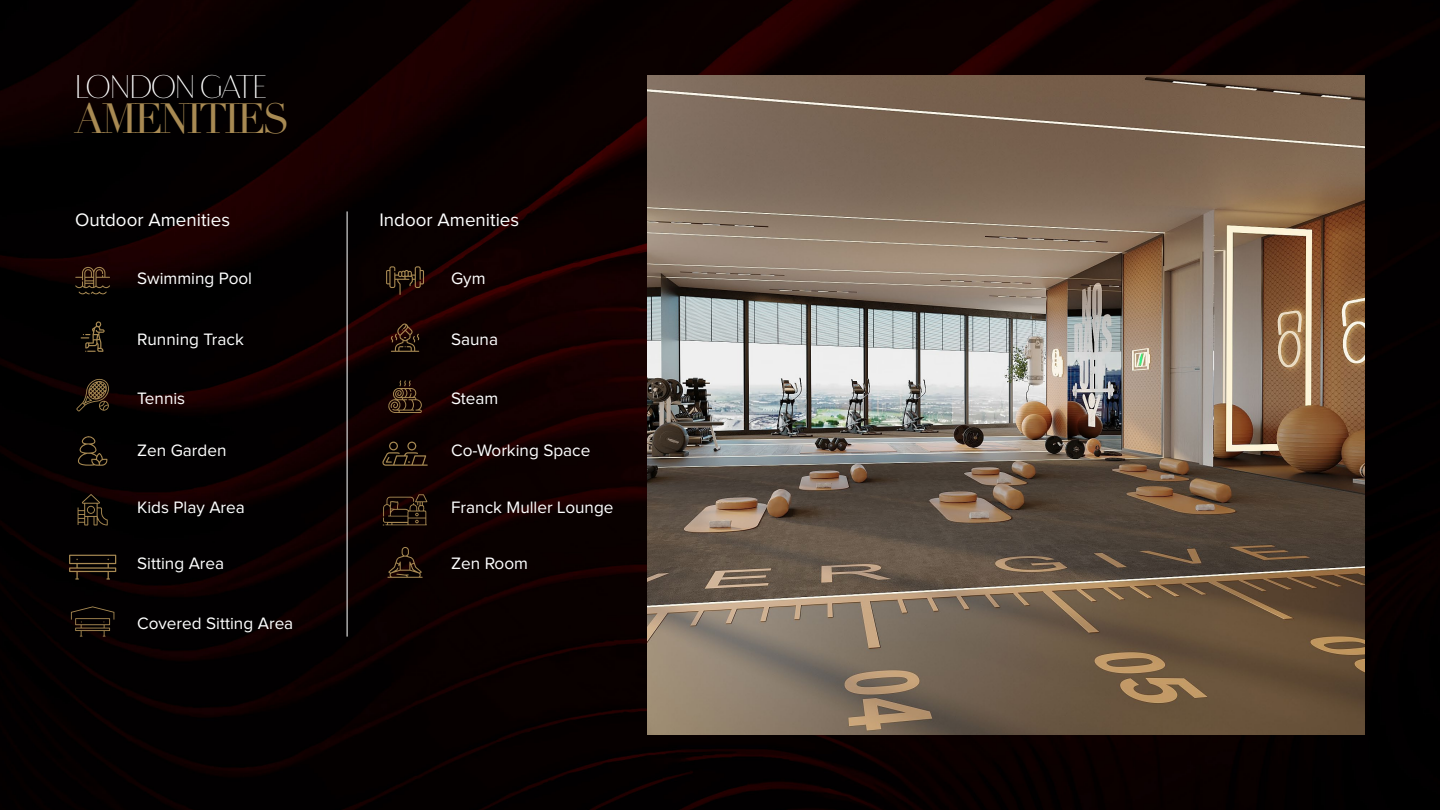
<style>
.page{position:relative;width:1440px;height:810px;background:#fff}
.page>*{position:absolute;margin:0;border:0;box-sizing:border-box;transform-origin:0 0}
.t1{font:41.25px "Didot";letter-spacing:-.08em;color:#a88a53}
.t2{font:30px "Bw Vivant Skinny";letter-spacing:-.08em;color:#fff}
.t3{font:18.75px "Proxima Nova";color:#fff}
.t4{font:17.17px "Proxima Nova";color:#fff}
</style>
<div class="page">
<img style="left:0;top:0;width:1440px;height:810px">
<svg style="left:386px;top:266px;width:38px;height:29px"></svg>
<svg style="left:391px;top:323px;width:28px;height:29px"></svg>
<svg style="left:387px;top:380px;width:35px;height:33px"></svg>
<svg style="left:382px;top:442px;width:46px;height:24px"></svg>
<svg style="left:387px;top:547px;width:36px;height:31px"></svg>
<svg style="left:383px;top:494px;width:45px;height:32px"></svg>
<svg style="left:75px;top:267px;width:35px;height:28px"></svg>
<svg style="left:81px;top:321px;width:24px;height:31px"></svg>
<svg style="left:78px;top:494px;width:30px;height:31px"></svg>
<svg style="left:71px;top:606px;width:43px;height:31px"></svg>
<svg style="left:78px;top:435px;width:29px;height:31px"></svg>
<svg style="left:69px;top:555px;width:47px;height:25px"></svg>
<svg style="left:76px;top:378px;width:33px;height:34px"></svg>
<img style="left:647px;top:75px;width:718px;height:660px">
<hr style="left:347px;top:211px;width:1px;height:426px;background:#fff">
<h2 class="t2" style="left:74px;top:69px;width:195px">LONDON GATE</h2>
<h1 class="t1" style="left:74px;top:94px;width:217px">AMENITIES</h1>
<p class="t3" style="left:75px;top:211px;width:157px">Outdoor Amenities</p>
<p class="t3" style="left:379px;top:211px;width:141px">Indoor Amenities</p>
<p class="t4" style="left:137px;top:270px;width:117px">Swimming Pool</p>
<p class="t4" style="left:451px;top:270px;width:36px">Gym</p>
<p class="t4" style="left:137px;top:331px;width:108px">Running Track</p>
<p class="t4" style="left:451px;top:331px;width:49px">Sauna</p>
<p class="t4" style="left:137px;top:390px;width:50px">Tennis</p>
<p class="t4" style="left:451px;top:390px;width:49px">Steam</p>
<p class="t4" style="left:137px;top:442px;width:91px">Zen Garden</p>
<p class="t4" style="left:451px;top:442px;width:141px">Co-Working Space</p>
<p class="t4" style="left:137px;top:499px;width:109px">Kids Play Area</p>
<p class="t4" style="left:451px;top:499px;width:164px">Franck Muller Lounge</p>
<p class="t4" style="left:137px;top:556px;width:89px">Sitting Area</p>
<p class="t4" style="left:451px;top:556px;width:78px">Zen Room</p>
<p class="t4" style="left:137px;top:615px;width:158px">Covered Sitting Area</p>
</div>
